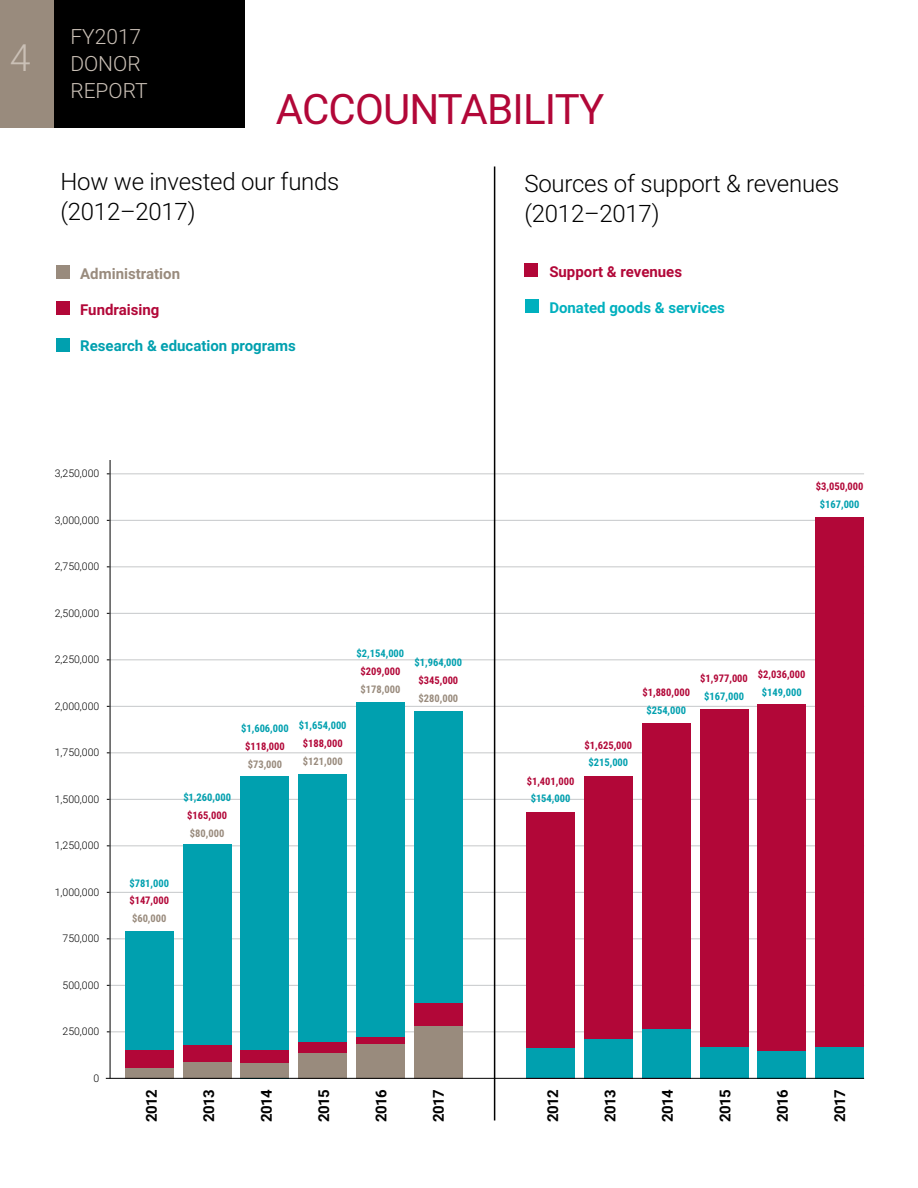
<style>
.page{position:relative;width:918px;height:1188px;background:#fff}
.page>*{position:absolute;margin:0;border:0;box-sizing:border-box;transform-origin:0 0}
.t1{font:42px "Roboto";letter-spacing:-.02em;color:#b20738}
.t2{font:300 37.5px "Roboto";color:#cac0b6}
.t3{font:300 24px/30px "Roboto";letter-spacing:-.01em;color:#000}
.t4{font:300 21px/27px "Roboto";color:#cac0b6;text-align:justify}
.t5{font:700 15px "Roboto";letter-spacing:-.02em;color:#000}
.t6{font:700 15px "Roboto";color:#b20738}
.t7{font:700 15px "Roboto";color:#00a0af}
.t8{font:700 15px "Roboto";color:#00b0be}
.t9{font:700 15px "Roboto";color:#998b7d}
.t10{font:300 10.5px "Roboto";color:#000}
.t11{font:700 10.5px "Roboto Condensed";color:#b20738}
.t12{font:700 10.5px "Roboto Condensed";color:#00a0af}
.t13{font:700 10.5px "Roboto Condensed";color:#998b7d}
</style>
<div class="page">
<hr style="left:110px;top:474px;width:754px;height:1px;background:#c6c8ca">
<hr style="left:110px;top:520px;width:754px;height:1px;background:#c6c8ca">
<hr style="left:110px;top:567px;width:754px;height:1px;background:#c6c8ca">
<hr style="left:110px;top:613px;width:754px;height:1px;background:#c6c8ca">
<hr style="left:110px;top:660px;width:754px;height:1px;background:#c6c8ca">
<hr style="left:110px;top:706px;width:754px;height:1px;background:#c6c8ca">
<hr style="left:110px;top:753px;width:754px;height:1px;background:#c6c8ca">
<hr style="left:110px;top:799px;width:754px;height:1px;background:#c6c8ca">
<hr style="left:110px;top:846px;width:754px;height:1px;background:#c6c8ca">
<hr style="left:110px;top:892px;width:754px;height:1px;background:#c6c8ca">
<hr style="left:110px;top:939px;width:754px;height:1px;background:#c6c8ca">
<hr style="left:110px;top:985px;width:754px;height:1px;background:#c6c8ca">
<hr style="left:110px;top:1032px;width:754px;height:1px;background:#c6c8ca">
<div style="left:54px;top:0;width:190px;height:127px;background:#000"></div>
<div style="left:0;top:0;width:54px;height:127px;background:#998b7d"></div>
<div style="left:526px;top:299px;width:13px;height:14px;background:#00b0be"></div>
<div style="left:524px;top:263px;width:14px;height:14px;background:#b20738"></div>
<div style="left:57px;top:338px;width:13px;height:13px;background:#00a0af"></div>
<div style="left:57px;top:302px;width:13px;height:13px;background:#b20738"></div>
<div style="left:57px;top:266px;width:13px;height:13px;background:#998b7d"></div>
<hr style="left:110px;top:418px;width:1px;height:660px;background:#000">
<div style="left:125px;top:932px;width:49px;height:146px;background:#00a0af"></div>
<div style="left:125px;top:1050px;width:49px;height:18px;background:#b20738"></div>
<div style="left:125px;top:1068px;width:49px;height:10px;background:#998b7d"></div>
<div style="left:183px;top:844px;width:49px;height:234px;background:#00a0af"></div>
<div style="left:183px;top:1045px;width:49px;height:20px;background:#b20738"></div>
<div style="left:183px;top:1062px;width:49px;height:16px;background:#998b7d"></div>
<div style="left:241px;top:776px;width:48px;height:302px;background:#00a0af"></div>
<div style="left:241px;top:1050px;width:48px;height:15px;background:#b20738"></div>
<div style="left:241px;top:1064px;width:48px;height:14px;background:#998b7d"></div>
<div style="left:298px;top:774px;width:49px;height:304px;background:#00a0af"></div>
<div style="left:298px;top:1042px;width:49px;height:23px;background:#b20738"></div>
<div style="left:298px;top:1053px;width:49px;height:25px;background:#998b7d"></div>
<div style="left:356px;top:702px;width:49px;height:376px;background:#00a0af"></div>
<div style="left:356px;top:1038px;width:49px;height:17px;background:#b20738"></div>
<div style="left:356px;top:1044px;width:49px;height:34px;background:#998b7d"></div>
<div style="left:414px;top:711px;width:49px;height:367px;background:#00a0af"></div>
<div style="left:414px;top:1004px;width:49px;height:38px;background:#b20738"></div>
<div style="left:414px;top:1026px;width:49px;height:52px;background:#998b7d"></div>
<div style="left:526px;top:812px;width:49px;height:266px;background:#b20738"></div>
<div style="left:526px;top:1048px;width:49px;height:30px;background:#00a0af"></div>
<div style="left:584px;top:776px;width:49px;height:302px;background:#b20738"></div>
<div style="left:584px;top:1040px;width:49px;height:38px;background:#00a0af"></div>
<div style="left:642px;top:723px;width:49px;height:355px;background:#b20738"></div>
<div style="left:642px;top:1029px;width:49px;height:49px;background:#00a0af"></div>
<div style="left:700px;top:709px;width:48px;height:369px;background:#b20738"></div>
<div style="left:700px;top:1047px;width:48px;height:31px;background:#00a0af"></div>
<div style="left:757px;top:704px;width:49px;height:374px;background:#b20738"></div>
<div style="left:757px;top:1051px;width:49px;height:27px;background:#00a0af"></div>
<div style="left:815px;top:518px;width:49px;height:560px;background:#b20738"></div>
<div style="left:815px;top:1047px;width:49px;height:31px;background:#00a0af"></div>
<div style="left:0;top:397px;width:642px;height:63px;background:#fff"></div>
<hr style="left:494px;top:166px;width:1px;height:954px;background:#000">
<hr style="left:106px;top:1078px;width:758px;height:1px;background:#000">
<h2 class="t2" style="left:10px;top:31px;width:22px">4</h2>
<h3 class="t4" style="left:70px;top:23px;width:72px">FY2017 donor Repo</h3>
<h3 class="t4" style="left:123px;top:77px;width:21px">rt</h3>
<h1 class="t1" style="left:276px;top:80px;width:330px">ACCOUNTABILITY</h1>
<h3 class="t3" style="left:60px;top:166px;width:280px">How we invested our funds (2012–2017)</h3>
<h3 class="t9" style="left:80px;top:263px;width:101px">Administration</h3>
<h3 class="t6" style="left:80px;top:299px;width:81px">Fundraising</h3>
<h3 class="t7" style="left:80px;top:335px;width:217px">Research &amp; education programs</h3>
<h3 class="t3" style="left:524px;top:168px;width:316px">Sources of support &amp; revenues (2012–2017)</h3>
<h3 class="t6" style="left:549px;top:261px;width:134px">Support &amp; revenues</h3>
<h3 class="t8" style="left:549px;top:297px;width:177px">Donated goods &amp; services</h3>
<p class="t10" style="left:55px;top:466px;width:46px">3,250,000</p>
<p class="t10" style="left:55px;top:513px;width:46px">3,000,000</p>
<p class="t10" style="left:55px;top:559px;width:46px">2,750,000</p>
<p class="t10" style="left:55px;top:606px;width:46px">2,500,000</p>
<p class="t10" style="left:55px;top:652px;width:46px">2,250,000</p>
<p class="t10" style="left:55px;top:699px;width:46px">2,000,000</p>
<p class="t10" style="left:55px;top:745px;width:46px">1,750,000</p>
<p class="t10" style="left:55px;top:792px;width:46px">1,500,000</p>
<p class="t10" style="left:55px;top:838px;width:46px">1,250,000</p>
<p class="t10" style="left:55px;top:885px;width:46px">1,000,000</p>
<p class="t10" style="left:63px;top:931px;width:38px">750,000</p>
<p class="t10" style="left:63px;top:978px;width:38px">500,000</p>
<p class="t10" style="left:63px;top:1024px;width:38px">250,000</p>
<p class="t10" style="left:94px;top:1071px;width:7px">0</p>
<p class="t12" style="left:183px;top:790px;width:49px">$1,260,000</p>
<p class="t11" style="left:187px;top:808px;width:41px">$165,000</p>
<p class="t13" style="left:190px;top:826px;width:36px">$80,000</p>
<p class="t12" style="left:241px;top:721px;width:49px">$1,606,000</p>
<p class="t11" style="left:245px;top:739px;width:41px">$118,000</p>
<p class="t13" style="left:248px;top:757px;width:36px">$73,000</p>
<p class="t12" style="left:299px;top:718px;width:49px">$1,654,000</p>
<p class="t11" style="left:303px;top:736px;width:41px">$188,000</p>
<p class="t13" style="left:303px;top:754px;width:41px">$121,000</p>
<p class="t12" style="left:357px;top:646px;width:49px">$2,154,000</p>
<p class="t11" style="left:361px;top:664px;width:41px">$209,000</p>
<p class="t13" style="left:361px;top:682px;width:41px">$178,000</p>
<p class="t12" style="left:415px;top:655px;width:49px">$1,964,000</p>
<p class="t11" style="left:419px;top:673px;width:41px">$345,000</p>
<p class="t13" style="left:419px;top:691px;width:41px">$280,000</p>
<p class="t12" style="left:129px;top:875px;width:41px">$781,000</p>
<p class="t11" style="left:129px;top:893px;width:41px">$147,000</p>
<p class="t13" style="left:132px;top:911px;width:36px">$60,000</p>
<h3 class="t5" style="left:141px;top:1122px;width:34px;rotate:-90deg">2012</h3>
<h3 class="t5" style="left:198px;top:1122px;width:34px;rotate:-90deg">2013</h3>
<h3 class="t5" style="left:256px;top:1122px;width:34px;rotate:-90deg">2014</h3>
<h3 class="t5" style="left:313px;top:1122px;width:34px;rotate:-90deg">2015</h3>
<h3 class="t5" style="left:371px;top:1122px;width:34px;rotate:-90deg">2016</h3>
<h3 class="t5" style="left:428px;top:1122px;width:34px;rotate:-90deg">2017</h3>
<p class="t11" style="left:816px;top:479px;width:49px">$3,050,000</p>
<p class="t12" style="left:820px;top:497px;width:41px">$167,000</p>
<p class="t11" style="left:527px;top:773px;width:49px">$1,401,000</p>
<p class="t12" style="left:531px;top:791px;width:41px">$154,000</p>
<p class="t11" style="left:585px;top:737px;width:49px">$1,625,000</p>
<p class="t12" style="left:589px;top:755px;width:41px">$215,000</p>
<p class="t11" style="left:642px;top:685px;width:49px">$1,880,000</p>
<p class="t12" style="left:646px;top:703px;width:41px">$254,000</p>
<p class="t11" style="left:700px;top:671px;width:49px">$1,977,000</p>
<p class="t12" style="left:704px;top:689px;width:41px">$167,000</p>
<p class="t11" style="left:758px;top:667px;width:49px">$2,036,000</p>
<p class="t12" style="left:762px;top:685px;width:41px">$149,000</p>
<h3 class="t5" style="left:542px;top:1122px;width:34px;rotate:-90deg">2012</h3>
<h3 class="t5" style="left:600px;top:1122px;width:34px;rotate:-90deg">2013</h3>
<h3 class="t5" style="left:657px;top:1122px;width:34px;rotate:-90deg">2014</h3>
<h3 class="t5" style="left:715px;top:1122px;width:34px;rotate:-90deg">2015</h3>
<h3 class="t5" style="left:772px;top:1122px;width:34px;rotate:-90deg">2016</h3>
<h3 class="t5" style="left:829px;top:1122px;width:34px;rotate:-90deg">2017</h3>
</div>
